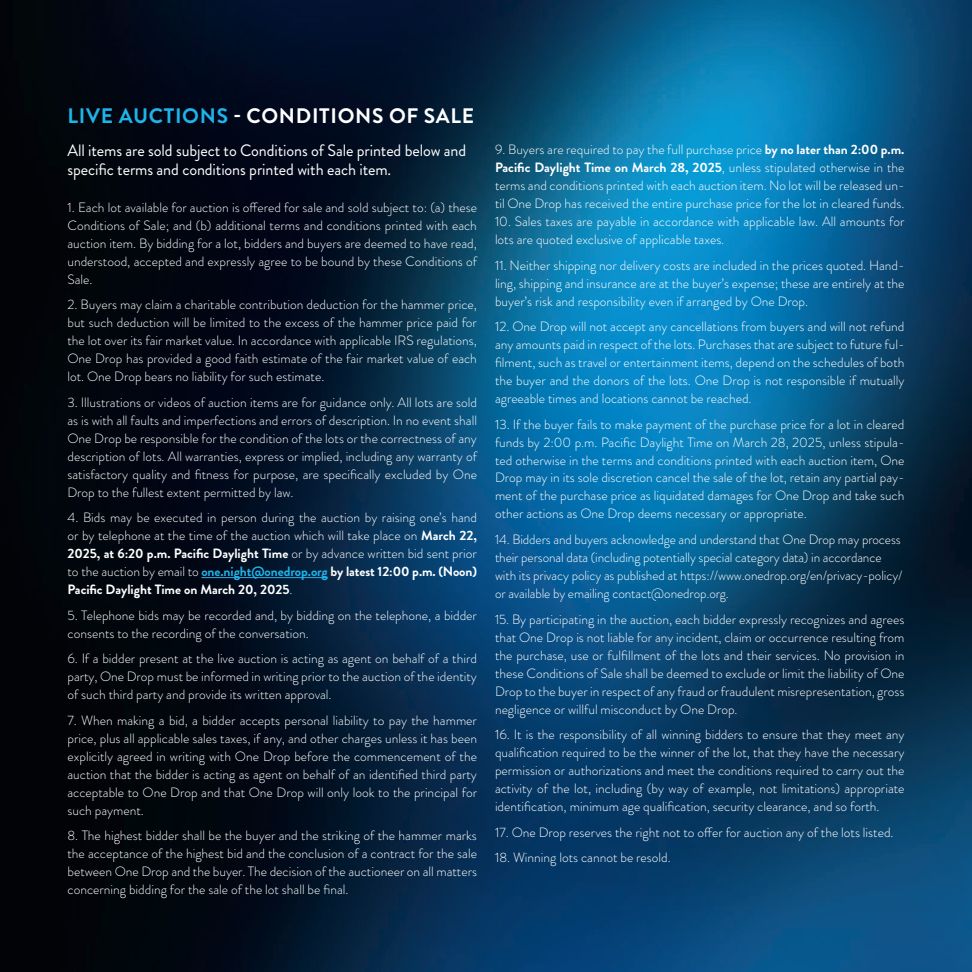
<style>
.page{position:relative;width:972px;height:972px;background:#fff}
.page>*{position:absolute;margin:0;border:0;box-sizing:border-box;transform-origin:0 0}
.t1{font:700 21px "Brandon Grotesque";letter-spacing:.03em;color:#fff}
.t2{font:16.5px/18.8px "Brandon Grotesque";letter-spacing:-.005em;color:#fff}
.t3{font:300 13.5px/18px "Brandon Grotesque";color:#fff;text-align:justify}
.s1{color:#1fb4e9}
.s2{font-weight:700}
.s3{font-weight:700;color:#1fb4e9}
</style>
<div class="page">
<img style="left:0;top:0;width:972px;height:972px">
<hr style="left:201px;top:577px;width:127px;height:1px;background:#1fb4e9">
<h1 class="t1" style="left:68px;top:101px;width:408px"><span class="s1">LIVE AUCTIONS</span> - CONDITIONS OF SALE</h1>
<p class="t2" style="left:68px;top:141px;width:400px">All items are sold subject to Conditions of Sale printed below and specific terms and conditions printed with each item.</p>
<p class="t3" style="left:68px;top:198px;width:411px">1. Each lot available for auction is offered for sale and sold subject to: (a) these Conditions of Sale; and (b) additional terms and conditions printed with each auction item. By bidding for a lot, bidders and buyers are deemed to have read, understood, accepted and expressly agree to be bound by these Conditions of Sale.</p>
<p class="t3" style="left:68px;top:296px;width:411px">2. Buyers may claim a charitable contribution deduction for the hammer price, but such deduction will be limited to the excess of the hammer price paid for the lot over its fair market value. In accordance with applicable IRS regulations, One Drop has provided a good faith estimate of the fair market value of each lot. One Drop bears no liability for such estimate.</p>
<p class="t3" style="left:68px;top:393px;width:411px">3. Illustrations or videos of auction items are for guidance only. All lots are sold as is with all faults and imperfections and errors of description. In no event shall One Drop be responsible for the condition of the lots or the correctness of any description of lots. All warranties, express or implied, including any warranty of satisfactory quality and fitness for purpose, are specifically excluded by One Drop to the fullest extent permitted by law.</p>
<p class="t3" style="left:68px;top:509px;width:411px">4. Bids may be executed in person during the auction by raising one’s hand or by telephone at the time of the auction which will take place on <span class="s2">March 22, 2025, at 6:20 p.m. Pacific Daylight Time</span> or by advance written bid sent prior to the auction by email to <span class="s3">one.night@onedrop.org</span> <span class="s2">by latest 12:00 p.m. (Noon)<br>Pacific Daylight Time on March 20, 2025</span>.</p>
<p class="t3" style="left:68px;top:606px;width:411px">5. Telephone bids may be recorded and, by bidding on the telephone, a bidder consents to the recording of the conversation.</p>
<p class="t3" style="left:68px;top:650px;width:411px">6. If a bidder present at the live auction is acting as agent on behalf of a third party, One Drop must be informed in writing prior to the auction of the identity of such third party and provide its written approval.</p>
<p class="t3" style="left:68px;top:711px;width:411px">7. When making a bid, a bidder accepts personal liability to pay the hammer price, plus all applicable sales taxes, if any, and other charges unless it has been explicitly agreed in writing with One Drop before the commencement of the auction that the bidder is acting as agent on behalf of an identified third party acceptable to One Drop and that One Drop will only look to the principal for such payment.</p>
<p class="t3" style="left:68px;top:827px;width:411px">8. The highest bidder shall be the buyer and the striking of the hammer marks the acceptance of the highest bid and the conclusion of a contract for the sale between One Drop and the buyer. The decision of the auctioneer on all matters concerning bidding for the sale of the lot shall be final.</p>
<p class="t3" style="left:495px;top:140px;width:411px">9. Buyers are required to pay the full purchase price <span class="s2">by no later than 2:00 p.m.<br>Pacific Daylight Time on March 28, 2025</span>, unless stipulated otherwise in the terms and conditions printed with each auction item. No lot will be released un&shy;til One Drop has received the entire purchase price for the lot in cleared funds.</p>
<p class="t3" style="left:495px;top:212px;width:411px">10. Sales taxes are payable in accordance with applicable law. All amounts for lots are quoted exclusive of applicable taxes.</p>
<p class="t3" style="left:495px;top:256px;width:411px">11. Neither shipping nor delivery costs are included in the prices quoted. Hand&shy;ling, shipping and insurance are at the buyer’s expense; these are entirely at the buyer’s risk and responsibility even if arranged by One Drop.</p>
<p class="t3" style="left:495px;top:317px;width:411px">12. One Drop will not accept any cancellations from buyers and will not refund any amounts paid in respect of the lots. Purchases that are subject to future ful&shy;filment, such as travel or entertainment items, depend on the schedules of both the buyer and the donors of the lots. One Drop is not responsible if mutually agreeable times and locations cannot be reached.</p>
<p class="t3" style="left:495px;top:415px;width:411px">13. If the buyer fails to make payment of the purchase price for a lot in cleared funds by 2:00 p.m. Pacific Daylight Time on March 28, 2025, unless stipula&shy;ted otherwise in the terms and conditions printed with each auction item, One Drop may in its sole discretion cancel the sale of the lot, retain any partial pay&shy;ment of the purchase price as liquidated damages for One Drop and take such other actions as One Drop deems necessary or appropriate.</p>
<p class="t3" style="left:495px;top:531px;width:409px;text-align:left">14. Bidders and buyers acknowledge and understand that One Drop may process their personal data (including potentially special category data) in accordance with its privacy policy as published at https://www.onedrop.org/en/privacy-policy/ or available by emailing contact@onedrop.org.</p>
<p class="t3" style="left:495px;top:610px;width:411px">15. By participating in the auction, each bidder expressly recognizes and agrees that One Drop is not liable for any incident, claim or occurrence resulting from the purchase, use or fulfillment of the lots and their services. No provision in these Conditions of Sale shall be deemed to exclude or limit the liability of One Drop to the buyer in respect of any fraud or fraudulent misrepresentation, gross negligence or willful misconduct by One Drop.</p>
<p class="t3" style="left:495px;top:726px;width:411px">16. It is the responsibility of all winning bidders to ensure that they meet any qualification required to be the winner of the lot, that they have the necessary permission or authorizations and meet the conditions required to carry out the activity of the lot, including (by way of example, not limitations) appropriate identification, minimum age qualification, security clearance, and so forth.</p>
<p class="t3" style="left:495px;top:823px;width:400px">17. One Drop reserves the right not to offer for auction any of the lots listed.</p>
<p class="t3" style="left:495px;top:849px;width:177px">18. Winning lots cannot be resold.</p>
</div>
